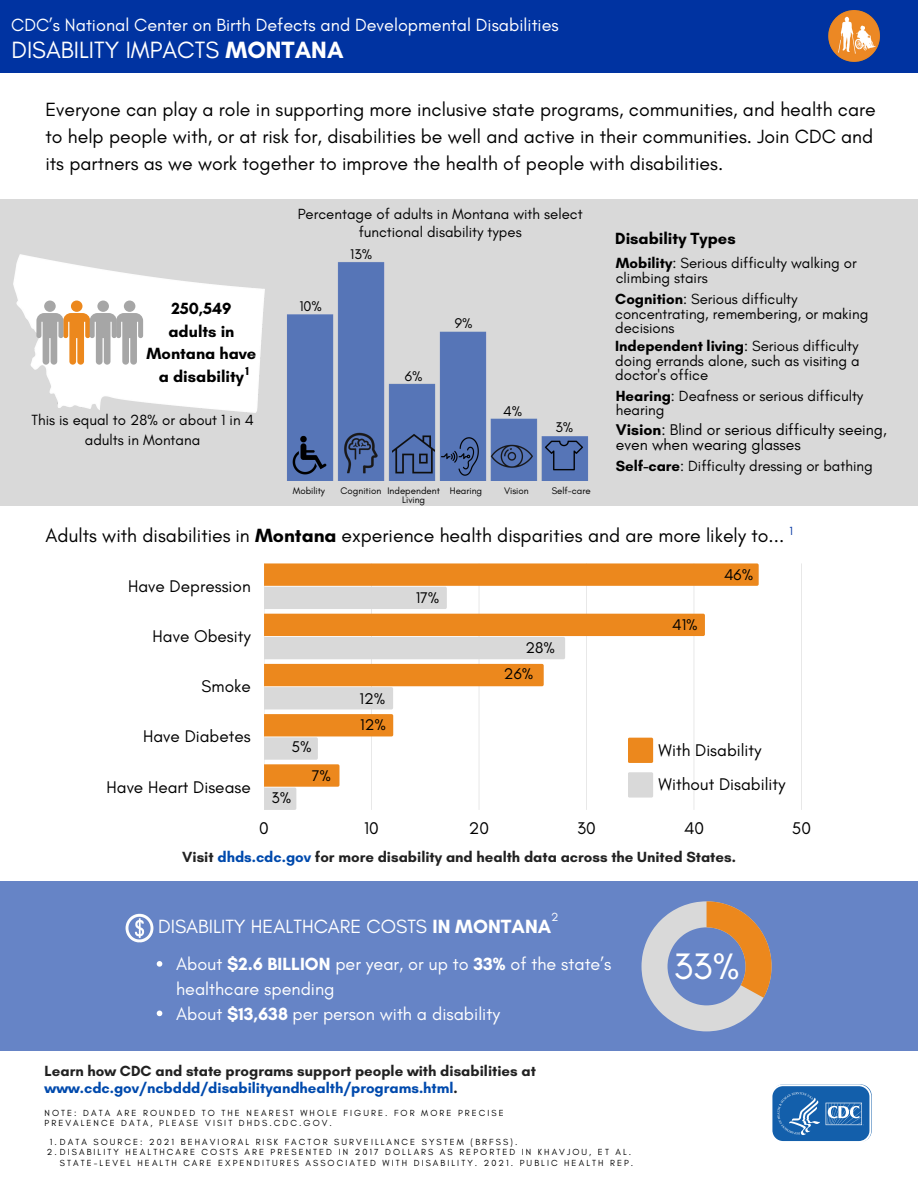
<style>
.page{position:relative;width:918px;height:1188px;background:#fff}
.page>*{position:absolute;margin:0;border:0;box-sizing:border-box;transform-origin:0 0}
.t1{font:37.5px "Glacial Indifference";color:#fff}
.t2{font:24px "Glacial Indifference";color:#fff}
.t3{font:19.5px/27px "Glacial Indifference";color:#000}
.t4{font:19.5px "Glacial Indifference";color:#fff}
.t5{font:18px/24.8px "Glacial Indifference";color:#fff}
.t6{font:17.25px "Glacial Indifference";color:#000}
.t7{font:700 16.5px/22.5px "Glacial Indifference";color:#000;text-align:center}
.t8{font:15.75px/26px "Glacial Indifference";color:#000}
.t9{font:15px/14.7px "Glacial Indifference";color:#000}
.t10{font:700 15px/16.8px "Glacial Indifference";color:#222}
.t11{font:14.25px "Glacial Indifference";color:#000}
.t12{font:12px "Glacial Indifference";color:#fff}
.t13{font:9.75px "Glacial Indifference";color:#000}
.t14{font:9px/10.5px "Glacial Indifference";letter-spacing:.23em;color:#000}
.s1{font-weight:700}
.s2{color:#004aad}
</style>
<div class="page">
<div style="left:0;top:199px;width:917px;height:306px;background:#d9d9d9"></div>
<img style="left:287px;top:262px;width:301px;height:218px">
<div style="left:0;top:0;width:917px;height:73px;background:#0033a1"></div>
<svg style="left:264px;top:563px;width:493px;height:247px"></svg>
<svg style="left:757px;top:563px;width:2px;height:23px"></svg>
<svg style="left:703px;top:614px;width:2px;height:22px"></svg>
<svg style="left:542px;top:664px;width:2px;height:22px"></svg>
<svg style="left:338px;top:764px;width:1px;height:23px"></svg>
<svg style="left:445px;top:587px;width:2px;height:22px"></svg>
<svg style="left:563px;top:637px;width:2px;height:22px"></svg>
<svg style="left:391px;top:687px;width:2px;height:49px"></svg>
<svg style="left:316px;top:737px;width:2px;height:23px"></svg>
<svg style="left:295px;top:788px;width:1px;height:22px"></svg>
<div style="left:0;top:881px;width:918px;height:170px;background:#6684c6"></div>
<svg style="left:642px;top:901px;width:130px;height:130px"></svg>
<img style="left:828px;top:11px;width:52px;height:51px">
<div style="left:628px;top:738px;width:25px;height:25px;background:#ec881d;border-radius:2px"></div>
<div style="left:628px;top:772px;width:25px;height:26px;background:#d9d9d9;border-radius:2px"></div>
<img style="left:13px;top:255px;width:251px;height:157px">
<img style="left:125px;top:913px;width:29px;height:30px">
<img style="left:292px;top:436px;width:34px;height:39px">
<img style="left:343px;top:432px;width:36px;height:43px">
<img style="left:393px;top:432px;width:42px;height:43px">
<img style="left:440px;top:435px;width:42px;height:41px">
<img style="left:490px;top:438px;width:43px;height:35px">
<img style="left:545px;top:439px;width:39px;height:33px">
<div style="left:71px;top:301px;width:11px;height:11px;background:#ec881d;border-radius:50%"></div>
<div style="left:97px;top:301px;width:12px;height:11px;background:#a6a6a6;border-radius:50%"></div>
<div style="left:44px;top:301px;width:12px;height:11px;background:#a6a6a6;border-radius:50%"></div>
<div style="left:124px;top:301px;width:11px;height:11px;background:#a6a6a6;border-radius:50%"></div>
<svg style="left:36px;top:313px;width:107px;height:52px;background:#cebdab"></svg>
<svg style="left:157px;top:961px;width:5px;height:6px"></svg>
<svg style="left:157px;top:1011px;width:5px;height:5px"></svg>
<svg style="left:772px;top:1084px;width:100px;height:58px;background:#407dba"></svg>
<p class="t5" style="left:11px;top:12px;width:549px">CDC’s National Center on Birth Defects and Developmental Disabilities</p>
<h2 class="t2" style="left:11px;top:35px;width:334px">DISABILITY IMPACTS <span class="s1">MONTANA</span></h2>
<p class="t3" style="left:45px;top:95px;width:832px">Everyone can play a role in supporting more inclusive state programs, communities, and health care to help people with, or at risk for, disabilities be well and active in their communities. Join CDC and its partners as we work together to improve the health of people with disabilities.</p>
<p class="t7" style="left:147px;top:297px;width:111px">250,549 adults in<br>Montana have a disability<sup>1</sup></p>
<p class="t9" style="left:31px;top:410px;width:224px;line-height:20.2px;text-align:center">This is equal to 28% or about 1 in 4 adults in Montana</p>
<p class="t9" style="left:298px;top:205px;width:286px;line-height:18px;text-align:center">Percentage of adults in Montana with select functional disability types</p>
<p class="t11" style="left:299px;top:297px;width:24px">10%</p>
<p class="t11" style="left:350px;top:246px;width:24px">13%</p>
<p class="t11" style="left:405px;top:367px;width:19px">6%</p>
<p class="t11" style="left:455px;top:314px;width:19px">9%</p>
<p class="t11" style="left:503px;top:403px;width:21px">4%</p>
<p class="t11" style="left:555px;top:418px;width:19px">3%</p>
<p class="t13" style="left:293px;top:484px;width:34px">Mobility</p>
<p class="t13" style="left:340px;top:484px;width:143px">Cognition Independent Hearing</p>
<p class="t13" style="left:504px;top:484px;width:26px">Vision</p>
<p class="t13" style="left:552px;top:484px;width:41px">Self-care</p>
<p class="t13" style="left:402px;top:494px;width:25px">Living</p>
<p class="t7" style="left:615px;top:227px;width:122px">Disability Types</p>
<p class="t9" style="left:616px;top:255px;width:242px"><span class="s1">Mobility</span>: Serious difficulty walking or climbing stairs</p>
<p class="t9" style="left:615px;top:291px;width:255px"><span class="s1">Cognition</span>: Serious difficulty concentrating, remembering, or making decisions</p>
<p class="t9" style="left:615px;top:339px;width:246px;text-align:justify"><span class="s1">Independent living</span>: Serious difficulty doing errands alone, such as visiting a doctor's office</p>
<p class="t9" style="left:616px;top:388px;width:249px"><span class="s1">Hearing</span>: Deafness or serious difficulty hearing</p>
<p class="t8" style="left:616px;top:421px;width:272px;line-height:15.5px"><span class="s1">Vision</span>: Blind or serious difficulty seeing, even when wearing glasses</p>
<p class="t9" style="left:616px;top:459px;width:258px"><span class="s1">Self-care</span>: Difficulty dressing or bathing</p>
<h3 class="t3" style="left:45px;top:521px;width:749px">Adults with disabilities in <span class="s1">Montana</span> experience health disparities and are more likely to... <sup>1</sup></h3>
<p class="t6" style="left:128px;top:575px;width:124px">Have Depression</p>
<p class="t6" style="left:153px;top:626px;width:100px">Have Obesity</p>
<p class="t6" style="left:202px;top:676px;width:51px">Smoke</p>
<p class="t6" style="left:143px;top:726px;width:109px">Have Diabetes</p>
<p class="t6" style="left:107px;top:776px;width:146px">Have Heart Disease</p>
<p class="t8" style="left:416px;top:585px;width:25px">17%</p>
<p class="t8" style="left:292px;top:734px;width:22px">5%</p>
<p class="t8" style="left:272px;top:784px;width:21px">3%</p>
<p class="t8" style="left:312px;top:763px;width:21px">7%</p>
<p class="t8" style="left:360px;top:686px;width:27px">12%</p>
<p class="t8" style="left:360px;top:712px;width:27px">12%</p>
<p class="t8" style="left:504px;top:635px;width:53px;text-indent:21px">28%<br>26%</p>
<p class="t8" style="left:672px;top:611px;width:27px">41%</p>
<p class="t8" style="left:724px;top:562px;width:31px">46%</p>
<p class="t6" style="left:659px;top:739px;width:104px">With Disability</p>
<p class="t6" style="left:659px;top:774px;width:128px">Without Disability</p>
<p class="t6" style="left:259px;top:818px;width:11px">0</p>
<p class="t6" style="left:364px;top:818px;width:16px">10</p>
<p class="t6" style="left:469px;top:818px;width:22px">20</p>
<p class="t6" style="left:577px;top:818px;width:20px">30</p>
<p class="t6" style="left:684px;top:818px;width:22px">40</p>
<p class="t6" style="left:792px;top:818px;width:21px">50</p>
<p class="t10" style="left:182px;top:849px;width:555px">Visit <span class="s2">dhds.cdc.gov</span> for more disability and health data across the United States.</p>
<p class="t12" style="left:551px;top:910px;width:9px">2</p>
<h3 class="t4" style="left:158px;top:914px;width:395px">DISABILITY HEALTHCARE COSTS <span class="s1">IN MONTANA</span></h3>
<p class="t5" style="left:176px;top:951px;width:437px">About <span class="s1">$2.6 BILLION</span> per year, or up to <span class="s1">33%</span> of the state’s healthcare spending<br>About <span class="s1">$13,638</span> per person with a disability</p>
<p class="t10" style="left:45px;top:1063px;width:493px">Learn how CDC and state programs support people with disabilities at <span class="s2">www.cdc.gov/ncbddd/disabilityandhealth/programs.html</span>.</p>
<p class="t14" style="left:45px;top:1107px;width:461px">NOTE: DATA ARE ROUNDED TO THE NEAREST WHOLE FIGURE. FOR MORE PRECISE<br>PREVALENCE DATA, PLEASE VISIT DHDS.CDC.GOV.</p>
<p class="t14" style="left:50px;top:1136px;width:469px">1.DATA SOURCE: 2021 BEHAVIORAL RISK FACTOR SURVEILLANCE SYSTEM (BRFSS).</p>
<p class="t14" style="left:47px;top:1147px;width:586px">2.DISABILITY HEALTHCARE COSTS ARE PRESENTED IN 2017 DOLLARS AS REPORTED IN KHAVJOU, ET AL.</p>
<p class="t14" style="left:60px;top:1157px;width:575px">STATE-LEVEL HEALTH CARE EXPENDITURES ASSOCIATED WITH DISABILITY. 2021. PUBLIC HEALTH REP.</p>
<h1 class="t1" style="left:673px;top:944px;width:68px">33%</h1>
</div>
